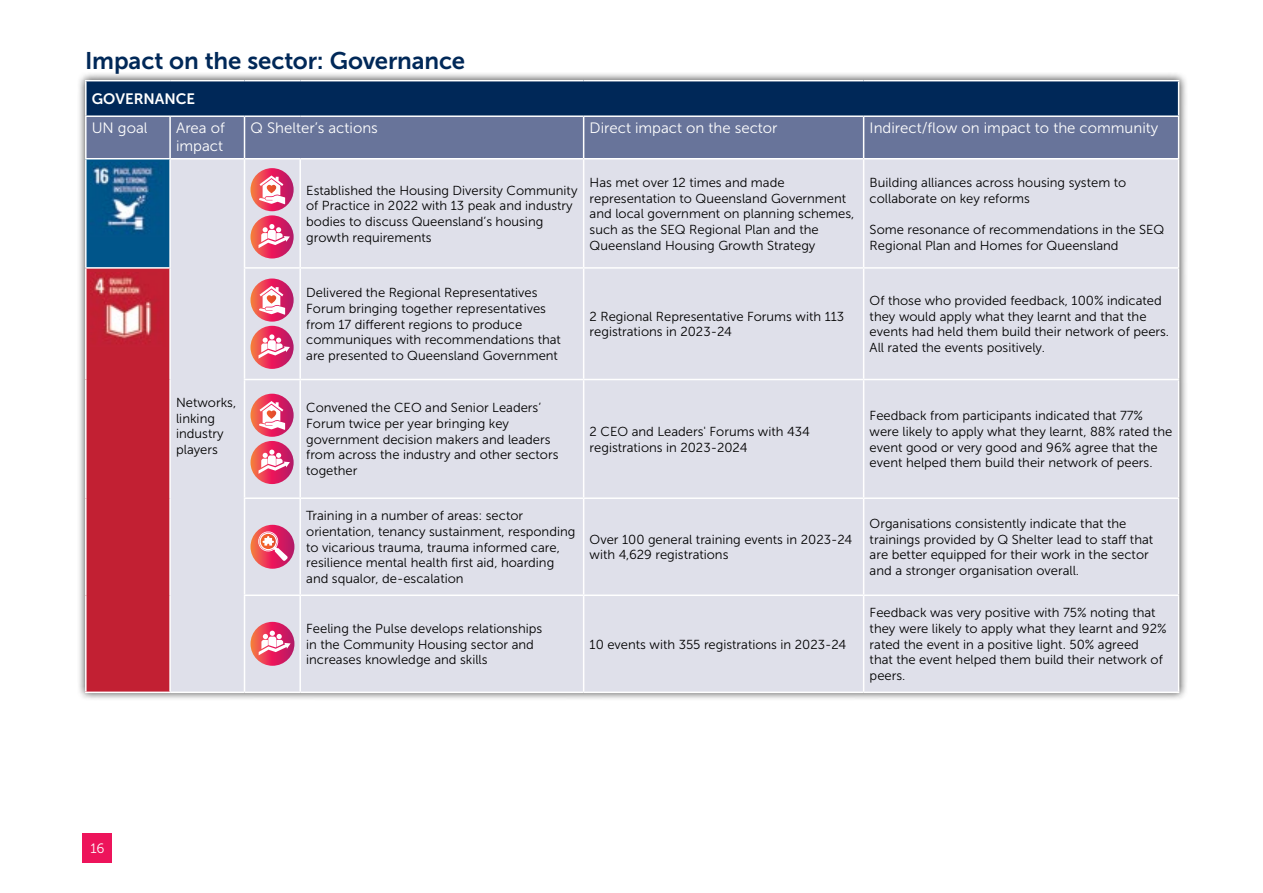
<style>
.page{position:relative;width:1263px;height:893px;background:#fff}
.page>*{position:absolute;margin:0;border:0;box-sizing:border-box;transform-origin:0 0}
.t1{font:24px "Museo Sans 700";letter-spacing:-.005em;color:#002858}
.t2{font:15px/18px "Museo Sans 300";color:#fff}
.t3{font:15px "Museo Sans 700";color:#fff}
.t4{font:13.5px "Museo Sans 300";color:#fff}
.t5{font:13.05px/15.6px "Museo Sans 300";color:#000}
</style>
<div class="page">
<div style="left:83px;top:833px;width:29px;height:29px;background:#ed145b"></div>
<div style="left:77px;top:72px;width:1110px;height:628px;background:#000;opacity:.75"></div>
<div style="left:86px;top:81px;width:1093px;height:35px;background:#002858"></div>
<div style="left:87px;top:117px;width:1091px;height:41px;background:#68749a"></div>
<div style="left:86px;top:159px;width:84px;height:109px;background:#00558a"></div>
<div style="left:171px;top:159px;width:1007px;height:533px;background:#dfe0ea"></div>
<div style="left:86px;top:268px;width:84px;height:424px;background:#c22033"></div>
<hr style="left:85px;top:80px;width:85px;height:1px;background:#fff">
<hr style="left:85px;top:81px;width:2px;height:34px;background:#fff">
<hr style="left:170px;top:80px;width:74px;height:1px;background:#fff">
<hr style="left:244px;top:80px;width:56px;height:1px;background:#fff">
<hr style="left:300px;top:80px;width:284px;height:1px;background:#fff">
<hr style="left:584px;top:80px;width:280px;height:1px;background:#fff">
<hr style="left:864px;top:80px;width:315px;height:1px;background:#fff">
<hr style="left:1178px;top:81px;width:1px;height:34px;background:#fff">
<hr style="left:85px;top:115px;width:85px;height:2px;background:#fff">
<hr style="left:85px;top:117px;width:2px;height:41px;background:#fff">
<hr style="left:170px;top:115px;width:74px;height:2px;background:#fff">
<hr style="left:169px;top:117px;width:2px;height:41px;background:#fff">
<hr style="left:244px;top:115px;width:56px;height:2px;background:#fff">
<hr style="left:244px;top:117px;width:1px;height:41px;background:#fff">
<hr style="left:300px;top:115px;width:284px;height:2px;background:#fff">
<hr style="left:584px;top:115px;width:280px;height:2px;background:#fff">
<hr style="left:583px;top:117px;width:1px;height:41px;background:#fff">
<hr style="left:864px;top:115px;width:315px;height:2px;background:#fff">
<hr style="left:863px;top:117px;width:1px;height:41px;background:#fff">
<hr style="left:1178px;top:117px;width:1px;height:41px;background:#fff">
<hr style="left:85px;top:158px;width:85px;height:1px;background:#fff">
<hr style="left:170px;top:158px;width:74px;height:1px;background:#fff">
<hr style="left:170px;top:692px;width:74px;height:1px;background:#fff">
<hr style="left:244px;top:158px;width:56px;height:1px;background:#fff">
<hr style="left:300px;top:158px;width:284px;height:1px;background:#fff">
<hr style="left:584px;top:158px;width:280px;height:1px;background:#fff">
<hr style="left:864px;top:158px;width:315px;height:1px;background:#fff">
<hr style="left:863px;top:159px;width:1px;height:108px;background:#fff">
<hr style="left:1178px;top:159px;width:1px;height:108px;background:#fff">
<hr style="left:584px;top:267px;width:280px;height:2px;background:#fff">
<hr style="left:864px;top:267px;width:315px;height:2px;background:#fff">
<hr style="left:863px;top:269px;width:1px;height:110px;background:#fff">
<hr style="left:1178px;top:269px;width:1px;height:110px;background:#fff">
<hr style="left:584px;top:379px;width:280px;height:1px;background:#fff">
<hr style="left:864px;top:379px;width:315px;height:1px;background:#fff">
<hr style="left:863px;top:380px;width:1px;height:117px;background:#fff">
<hr style="left:1178px;top:380px;width:1px;height:117px;background:#fff">
<hr style="left:584px;top:497px;width:280px;height:2px;background:#fff">
<hr style="left:864px;top:497px;width:315px;height:2px;background:#fff">
<hr style="left:863px;top:499px;width:1px;height:95px;background:#fff">
<hr style="left:1178px;top:499px;width:1px;height:95px;background:#fff">
<hr style="left:584px;top:594px;width:280px;height:2px;background:#fff">
<hr style="left:864px;top:594px;width:315px;height:2px;background:#fff">
<hr style="left:863px;top:596px;width:1px;height:96px;background:#fff">
<hr style="left:1178px;top:596px;width:1px;height:96px;background:#fff">
<hr style="left:584px;top:692px;width:280px;height:1px;background:#fff">
<hr style="left:864px;top:692px;width:315px;height:1px;background:#fff">
<hr style="left:244px;top:159px;width:1px;height:108px;background:#fff">
<hr style="left:299px;top:159px;width:2px;height:108px;background:#fff">
<hr style="left:583px;top:159px;width:1px;height:108px;background:#fff">
<hr style="left:244px;top:269px;width:1px;height:110px;background:#fff">
<hr style="left:299px;top:269px;width:2px;height:110px;background:#fff">
<hr style="left:583px;top:269px;width:1px;height:110px;background:#fff">
<hr style="left:244px;top:380px;width:1px;height:117px;background:#fff">
<hr style="left:299px;top:380px;width:2px;height:117px;background:#fff">
<hr style="left:583px;top:380px;width:1px;height:117px;background:#fff">
<hr style="left:244px;top:499px;width:1px;height:95px;background:#fff">
<hr style="left:299px;top:499px;width:2px;height:95px;background:#fff">
<hr style="left:583px;top:499px;width:1px;height:95px;background:#fff">
<hr style="left:244px;top:596px;width:1px;height:96px;background:#fff">
<hr style="left:299px;top:596px;width:2px;height:96px;background:#fff">
<hr style="left:583px;top:596px;width:1px;height:96px;background:#fff">
<hr style="left:244px;top:267px;width:56px;height:2px;background:#fff">
<hr style="left:300px;top:267px;width:284px;height:2px;background:#fff">
<hr style="left:244px;top:379px;width:56px;height:1px;background:#fff">
<hr style="left:300px;top:379px;width:284px;height:1px;background:#fff">
<hr style="left:244px;top:497px;width:56px;height:2px;background:#fff">
<hr style="left:300px;top:497px;width:284px;height:2px;background:#fff">
<hr style="left:244px;top:594px;width:56px;height:2px;background:#fff">
<hr style="left:300px;top:594px;width:284px;height:2px;background:#fff">
<hr style="left:244px;top:692px;width:56px;height:1px;background:#fff">
<hr style="left:300px;top:692px;width:284px;height:1px;background:#fff">
<hr style="left:85px;top:159px;width:2px;height:108px;background:#fff">
<hr style="left:169px;top:159px;width:2px;height:108px;background:#fff">
<hr style="left:85px;top:267px;width:86px;height:2px;background:#fff">
<hr style="left:85px;top:269px;width:2px;height:110px;background:#fff">
<hr style="left:169px;top:269px;width:2px;height:110px;background:#fff">
<hr style="left:85px;top:379px;width:2px;height:119px;background:#fff">
<hr style="left:169px;top:379px;width:2px;height:119px;background:#fff">
<hr style="left:85px;top:498px;width:2px;height:97px;background:#fff">
<hr style="left:169px;top:498px;width:2px;height:97px;background:#fff">
<hr style="left:85px;top:595px;width:2px;height:97px;background:#fff">
<hr style="left:169px;top:595px;width:2px;height:97px;background:#fff">
<hr style="left:85px;top:692px;width:85px;height:1px;background:#fff">
<svg style="left:250px;top:168px;width:44px;height:90px;background:#e5849b"></svg>
<svg style="left:250px;top:278px;width:44px;height:91px;background:#e5859c"></svg>
<svg style="left:250px;top:394px;width:44px;height:90px;background:#e5849b"></svg>
<svg style="left:250px;top:525px;width:44px;height:44px;background:#e4748b"></svg>
<svg style="left:250px;top:622px;width:44px;height:44px;background:#e57994"></svg>
<img style="left:94px;top:276px;width:59px;height:63px">
<img style="left:92px;top:162px;width:63px;height:72px">
<h1 class="t1" style="left:85px;top:47px;width:382px">Impact on the sector: Governance</h1>
<p class="t3" style="left:92px;top:91px;width:105px">GOVERNANCE</p>
<p class="t2" style="left:92px;top:119px;width:57px">UN goal</p>
<p class="t2" style="left:176px;top:119px;width:50px">Area of impact</p>
<p class="t2" style="left:250px;top:119px;width:129px">Q Shelter’s actions</p>
<p class="t2" style="left:590px;top:119px;width:189px">Direct impact on the sector</p>
<p class="t2" style="left:870px;top:119px;width:290px">Indirect/flow on impact to the community</p>
<p class="t5" style="left:306px;top:183px;width:273px">Established the Housing Diversity Community of Practice in 2022 with 13 peak and industry bodies to discuss Queensland’s housing growth requirements</p>
<p class="t5" style="left:590px;top:175px;width:266px">Has met over 12 times and made representation to Queensland Government and local government on planning schemes, such as the SEQ Regional Plan and the Queensland Housing Growth Strategy</p>
<p class="t5" style="left:870px;top:175px;width:258px">Building alliances across housing system to collaborate on key reforms</p>
<p class="t5" style="left:870px;top:222px;width:296px">Some resonance of recommendations in the SEQ<br>Regional Plan and Homes for Queensland</p>
<p class="t4" style="left:90px;top:841px;width:16px">16</p>
<p class="t5" style="left:176px;top:395px;width:62px">Networks, linking industry players</p>
<p class="t5" style="left:306px;top:285px;width:256px">Delivered the Regional Representatives Forum bringing together representatives from 17 different regions to produce communiques with recommendations that are presented to Queensland Government</p>
<p class="t5" style="left:590px;top:309px;width:256px">2 Regional Representative Forums with 113 registrations in 2023-24</p>
<p class="t5" style="left:306px;top:400px;width:254px">Convened the CEO and Senior Leaders’<br>Forum twice per year bringing key government decision makers and leaders from across the industry and other sectors together</p>
<p class="t5" style="left:306px;top:508px;width:271px">Training in a number of areas: sector orientation, tenancy sustainment, responding to vicarious trauma, trauma informed care, resilience mental health first aid, hoarding and squalor, de-escalation</p>
<p class="t5" style="left:306px;top:621px;width:238px">Feeling the Pulse develops relationships in the Community Housing sector and increases knowledge and skills</p>
<p class="t5" style="left:590px;top:424px;width:222px">2 CEO and Leaders' Forums with 434 registrations in 2023-2024</p>
<p class="t5" style="left:590px;top:532px;width:264px">Over 100 general training events in 2023-24 with 4,629 registrations</p>
<p class="t5" style="left:590px;top:636px;width:258px">10 events with 355 registrations in 2023-24</p>
<p class="t5" style="left:870px;top:293px;width:301px">Of those who provided feedback, 100% indicated they would apply what they learnt and that the events had held them build their network of peers.<br>All rated the events positively.</p>
<p class="t5" style="left:870px;top:408px;width:304px">Feedback from participants indicated that 77% were likely to apply what they learnt, 88% rated the event good or very good and 96% agree that the event helped them build their network of peers.</p>
<p class="t5" style="left:870px;top:516px;width:285px">Organisations consistently indicate that the trainings provided by Q Shelter lead to staff that are better equipped for their work in the sector and a stronger organisation overall.</p>
<p class="t5" style="left:870px;top:605px;width:298px">Feedback was very positive with 75% noting that they were likely to apply what they learnt and 92% rated the event in a positive light. 50% agreed<br>that the event helped them build their network of peers.</p>
</div>
